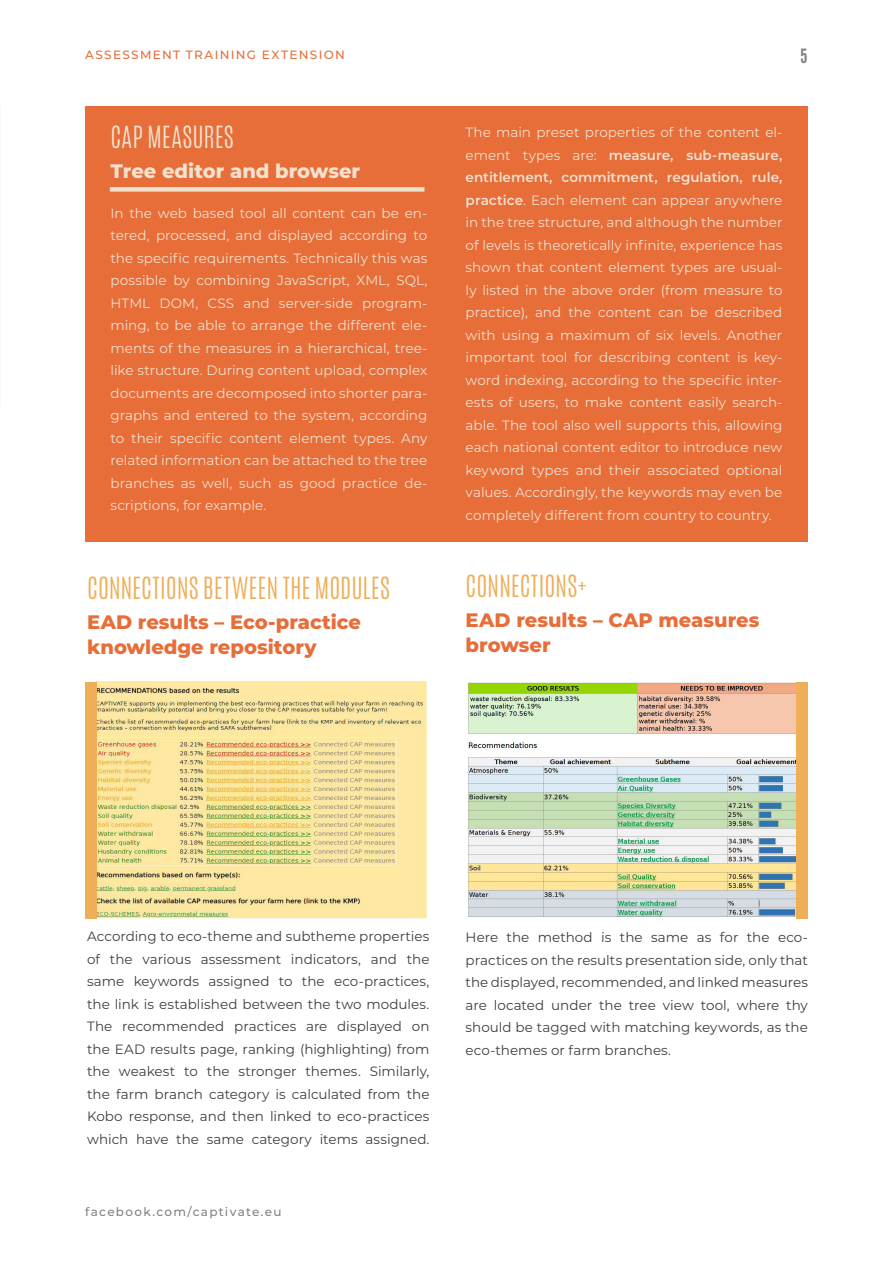
<style>
.page{position:relative;width:893px;height:1263px;background:#fff}
.page>*{position:absolute;margin:0;border:0;box-sizing:border-box;transform-origin:0 0}
.Box_04_Top{font:300 25.5px "Antonio";color:#efae58}
.Box_04_Top_02{font:300 25.5px "Antonio";letter-spacing:.01em;color:#f2e1cd}
.Title_01{font:800 19.5px/25.5px "Montserrat";color:#e76d39}
.Title_01B{font:800 19.5px "Montserrat";color:#f2e1cd}
.t1{font:700 16.5px "Antonio";color:#808285}
.Box_05_Text_01{font:13.5px/22.5px "Montserrat";color:#f2e1cd;text-align:justify}
.Title_01-2{font:13.5px/22.5px "Montserrat";color:#3e3e3f;text-align:justify}
.t2{font:500 12px "Montserrat";letter-spacing:.115em;color:#e76d39}
.t3{font:500 12px "Montserrat";letter-spacing:.105em;color:#808285}
.s1{font-weight:600}
</style>
<div class="page">
<div style="left:85px;top:106px;width:723px;height:436px;background:#e76d39"></div>
<div style="left:110px;top:187px;width:314px;height:5px;background:#f2e1cd"></div>
<img style="left:97px;top:682px;width:330px;height:236px">
<img style="left:467px;top:682px;width:329px;height:235px">
<div style="left:85px;top:682px;width:12px;height:236px;background:#efae58"></div>
<div style="left:796px;top:682px;width:12px;height:236px;background:#efae58"></div>
<p class="t2" style="left:85px;top:46px;width:261px">ASSESSMENT TRAINING EXTENSION</p>
<p class="Box_04_Top_02" style="left:111px;top:119px;width:125px">CAP MEASURES</p>
<p class="Title_01B" style="left:111px;top:157px;width:251px">Tree editor and browser</p>
<p class="Box_05_Text_01" style="left:111px;top:201px;width:318px">In the web based tool all content can be en&shy;tered, processed, and displayed according to the specific requirements. Technically this was possible by combining JavaScript, XML, SQL, HTML DOM, CSS and server-side program&shy;ming, to be able to arrange the different ele&shy;ments of the measures in a hierarchical, tree&shy;like structure. During content upload, complex documents are decomposed into shorter para&shy;graphs and entered to the system, according to their specific content element types. Any related information can be attached to the tree branches as well, such as good practice de&shy;scriptions, for example.</p>
<p class="Box_04_Top" style="left:87px;top:570px;width:304px">CONNECTIONS BETWEEN THE MODULES</p>
<p class="Title_01" style="left:87px;top:608px;width:275px">EAD results – Eco-practice knowledge repository</p>
<p class="t1" style="left:800px;top:43px;width:9px">5</p>
<p class="Box_05_Text_01" style="left:466px;top:121px;width:318px">The main preset properties of the content el&shy;ement types are: <span class="s1">measure, sub-measure, entitlement, commitment, regulation, rule, practice</span>. Each element can appear anywhere in the tree structure, and although the number of levels is theoretically infinite, experience has shown that content element types are usual&shy;ly listed in the above order (from measure to practice), and the content can be described with using a maximum of six levels. Another important tool for describing content is key&shy;word indexing, according to the specific inter&shy;ests of users, to make content easily search&shy;able. The tool also well supports this, allowing each national content editor to introduce new keyword types and their associated optional values. Accordingly, the keywords may even be completely different from country to country.</p>
<p class="Box_04_Top" style="left:466px;top:568px;width:123px">CONNECTIONS+</p>
<p class="Title_01" style="left:466px;top:606px;width:295px">EAD results – CAP measures browser</p>
<p class="Title_01-2" style="left:87px;top:925px;width:344px">According to eco-theme and subtheme properties of the various assessment indicators, and the same keywords assigned to the eco-practices, the link is established between the two modules.<br>The recommended practices are displayed on the EAD results page, ranking (highlighting) from the weakest to the stronger themes. Similarly, the farm branch category is calculated from the Kobo response, and then linked to eco-practices which have the same category items assigned.</p>
<p class="t3" style="left:85px;top:1203px;width:198px">facebook.com/captivate.eu</p>
<p class="Title_01-2" style="left:466px;top:926px;width:344px">Here the method is the same as for the eco&shy;practices on the results presentation side, only that the displayed, recommended, and linked measures are located under the tree view tool, where thy should be tagged with matching keywords, as the eco-themes or farm branches.</p>
</div>
